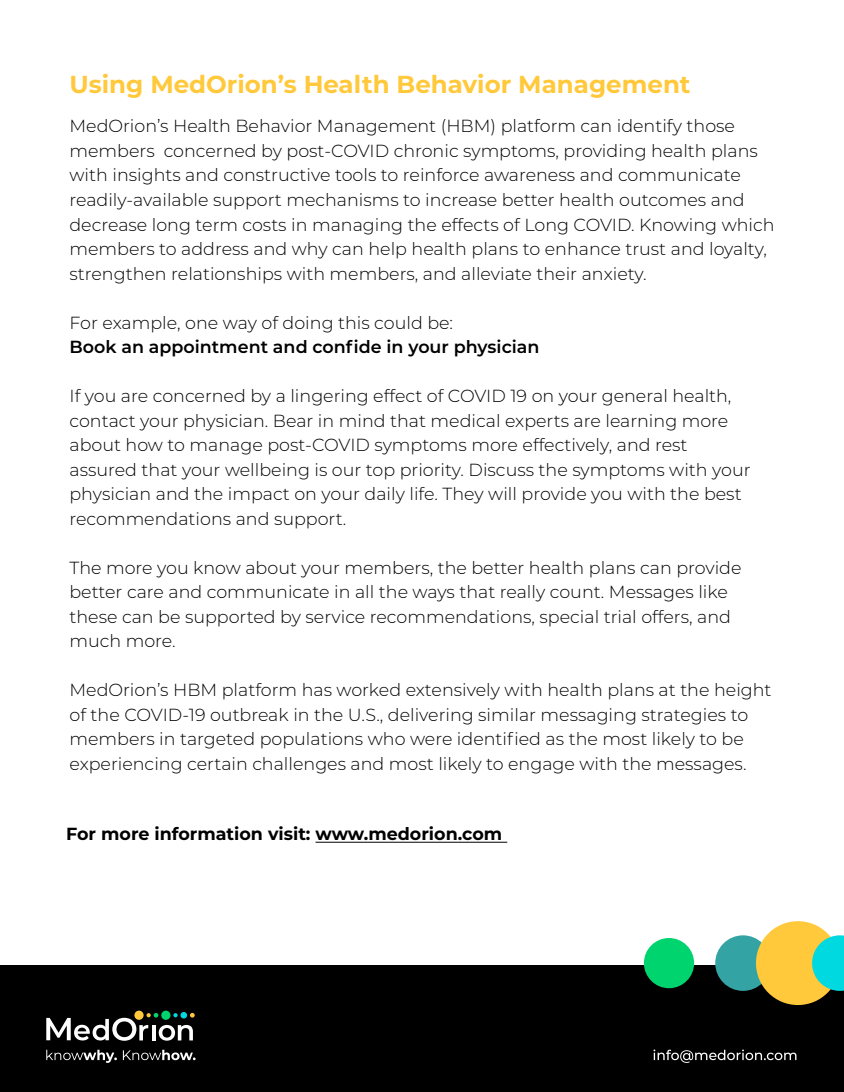
<style>
.page{position:relative;width:844px;height:1092px;background:#fff}
.page>*{position:absolute;margin:0;border:0;box-sizing:border-box;transform-origin:0 0}
.t1{font:700 24.5px "Montserrat";color:#ffc93b}
.t2{font:300 17.5px/24.5px "Montserrat";color:#000}
.t3{font:600 17.5px "Montserrat";color:#000}
.t4{font:700 17.5px "Montserrat";color:#000}
</style>
<div class="page">
<hr style="left:315px;top:841px;width:192px;height:1px;background:#000">
<div style="left:0;top:965px;width:843px;height:126px;background:#000"></div>
<svg style="left:46px;top:1012px;width:149px;height:28px"></svg>
<div style="left:134px;top:1010px;width:10px;height:9px;background:#ffc93b;border-radius:50%"></div>
<svg style="left:180px;top:1011px;width:7px;height:7px"></svg>
<svg style="left:46px;top:1049px;width:71px;height:13px"></svg>
<svg style="left:123px;top:1049px;width:72px;height:11px"></svg>
<svg style="left:653px;top:1049px;width:143px;height:13px"></svg>
<div style="left:643px;top:937px;width:51px;height:51px;background:#00d46e;border-radius:50%"></div>
<div style="left:715px;top:935px;width:55px;height:55px;background:#33a3a3;border-radius:50%"></div>
<div style="left:755px;top:921px;width:84px;height:83px;background:#ffc93b;border-radius:50%"></div>
<svg style="left:812px;top:935px;width:31px;height:55px"></svg>
<h1 class="t1" style="left:69px;top:67px;width:622px">Using MedOrion s’ Health Behavior Management</h1>
<p class="t2" style="left:164px;top:113px;width:595px;text-indent:-94px">MedOrion s’ Health Behavior Management (HBM) platform can identify those concerned by post-COVID chronic symptoms, providing health plans</p>
<p class="t2" style="left:69px;top:138px;width:706px">members<br>with insights and constructive tools to reinforce awareness and communicate readily-available support mechanisms to increase better health outcomes and decrease long term costs in managing the effects of Long COVID. Knowing which members to address and why can help health plans to enhance trust and loyalty, strengthen relationships with members, and alleviate their anxiety.</p>
<p class="t2" style="left:69px;top:309px;width:385px">For example, one way of doing this could be:</p>
<p class="t3" style="left:69px;top:334px;width:471px">Book an appointment and confide in your physician</p>
<p class="t2" style="left:69px;top:383px;width:682px">If you are concerned by a lingering effect of COVID 19 on your general health, contact your physician. Bear in mind that medical experts are learning more about how to manage post-COVID symptoms more effectively, and rest assured that your wellbeing is our top priority. Discuss the symptoms with your physician and the impact on your daily life. They will provide you with the best recommendations and support.</p>
<p class="t2" style="left:69px;top:554px;width:673px">The more you know about your members, the better health plans can provide better care and communicate in all the ways that really count. Messages like these can be supported by service recommendations, special trial offers, and much more.</p>
<p class="t2" style="left:69px;top:677px;width:703px">MedOrion s’ HBM platform has worked extensively with health plans at the height of the COVID-19 outbreak in the U S. ., delivering similar messaging strategies to members in targeted populations who were identified as the most likely to be experiencing certain challenges and most likely to engage with the messages.</p>
<p class="t4" style="left:66px;top:821px;width:437px">For more information visit: www.medorion.com</p>
</div>
